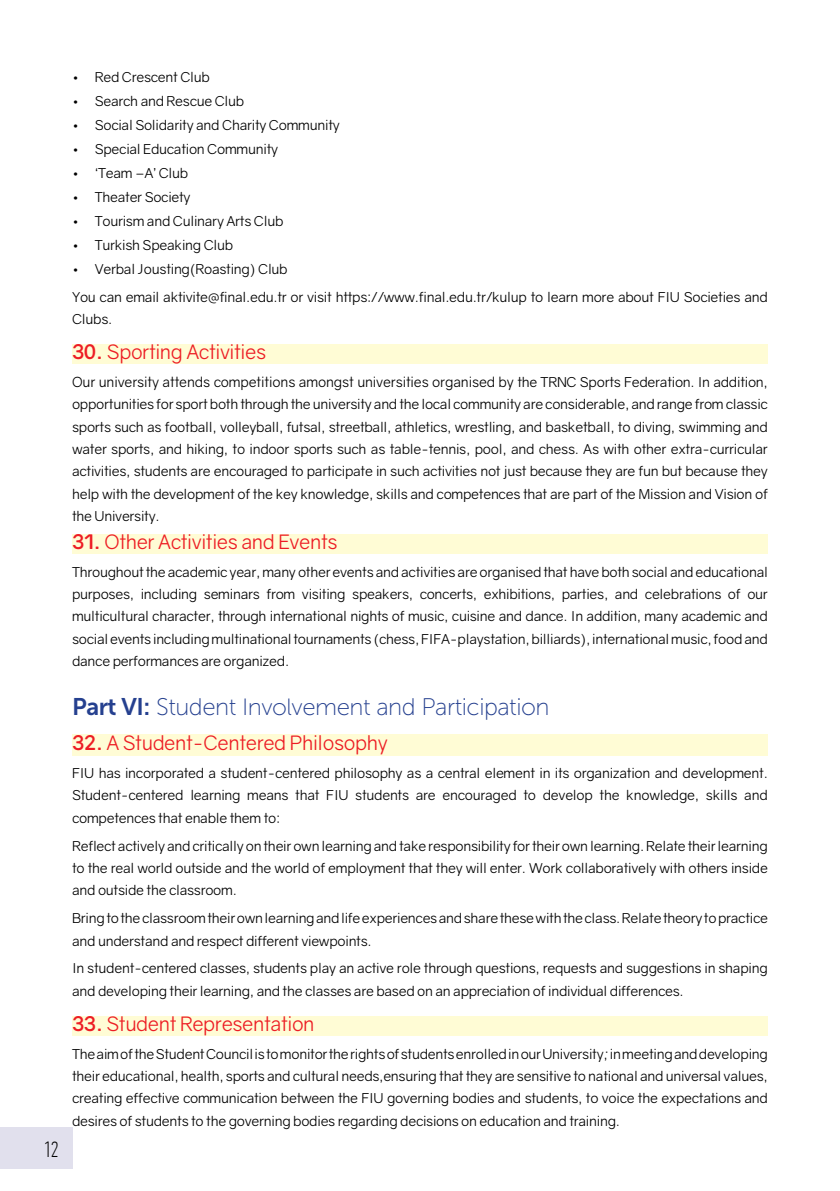
<style>
.page{position:relative;width:840px;height:1191px;background:#fff}
.page>*{position:absolute;margin:0;border:0;box-sizing:border-box;transform-origin:0 0}
.t1{font:24px "Museo Sans For Dell 100";letter-spacing:-.02em;color:#25408f}
.t2{font:100 22px "PF Din Text Comp Pro";color:#000}
.t3{font:20px "Gravity";letter-spacing:-.02em;color:#ed1d24}
.t4{font:14px "Gravity";letter-spacing:-.01em;color:#000}
.t5{font:13.8px/22.2px "Gravity";letter-spacing:-.02em;color:#000;text-align:justify}
.s1{font-weight:700}
.s2{font-size:13.8px}
.s3{font-family:"Museo Sans For Dell 700"}
.s4{font-size:23.6px}
</style>
<div class="page">
<div style="left:0;top:1127px;width:72px;height:42px;background:#e1e0ed"></div>
<div style="left:72px;top:344px;width:695px;height:20px;background:#fffcd5"></div>
<div style="left:72px;top:534px;width:695px;height:19px;background:#fffcd5"></div>
<div style="left:72px;top:734px;width:695px;height:21px;background:#fffcd5"></div>
<div style="left:72px;top:1016px;width:695px;height:19px;background:#fffcd5"></div>
<h2 class="t2" style="left:44px;top:1136px;width:16px">12</h2>
<p class="t5" style="left:72px;top:66px;width:139px">• Red Crescent Club</p>
<p class="t5" style="left:72px;top:90px;width:174px">• Search and Rescue Club</p>
<p class="t5" style="left:72px;top:114px;width:269px">• Social Solidarity and Charity Community</p>
<p class="t5" style="left:72px;top:138px;width:207px">• Special Education Community</p>
<p class="t5" style="left:72px;top:162px;width:118px">• ‘Team –A’ Club</p>
<p class="t5" style="left:72px;top:186px;width:120px">• Theater Society</p>
<p class="t5" style="left:72px;top:210px;width:213px">• Tourism and Culinary Arts Club</p>
<p class="t5" style="left:72px;top:234px;width:163px">• Turkish Speaking Club</p>
<p class="t5" style="left:72px;top:255px;width:697px;line-height:28px">• Verbal Jousting(Roasting) Club<br>You can email aktivite@final.edu.tr or visit https://www.final.edu.tr/kulup to learn more about FIU Societies and</p>
<p class="t5" style="left:72px;top:308px;width:42px">Clubs.</p>
<h3 class="t3" style="left:72px;top:340px;width:195px"><span class="s1">30.</span> Sporting Activities</h3>
<p class="t4" style="left:72px;top:374px;width:697px">Our university attends competitions amongst universities organised by <span class="s2">the TRNC Sports Federation. In addition,</span></p>
<p class="t5" style="left:72px;top:393px;width:697px">opportunities for sport both through the university and the local community are considerable, and range from classic sports such as football, volleyball, futsal, streetball, athletics, wrestling, and basketball, to diving, swimming and water sports, and hiking, to indoor sports such as table-tennis, pool, and chess. As with other extra-curricular activities, students are encouraged to participate in such activities not just because they are fun but because they help with the development of the key knowledge, skills and competences that are part of the Mission and Vision of the University.</p>
<h3 class="t3" style="left:72px;top:529px;width:267px"><span class="s1">31.</span> Other Activities and Events</h3>
<p class="t5" style="left:72px;top:561px;width:697px">Throughout the academic year, many other events and activities are organised that have both social and educational purposes, including seminars from visiting speakers, concerts, exhibitions, parties, and celebrations of our multicultural character, through international nights of music, cuisine and dance. In addition, many academic and social events including multinational tournaments (chess, FIFA-playstation, billiards), international music, food and dance performances are organized.</p>
<h1 class="t1" style="left:72px;top:694px;width:478px"><span class="s3">Part VI:</span> Student <span class="s4">Involvement</span> and Participation</h1>
<h3 class="t3" style="left:72px;top:731px;width:317px"><span class="s1">32.</span> A Student-Centered Philosophy</h3>
<p class="t5" style="left:72px;top:762px;width:696px">FIU has incorporated a student-centered philosophy as a central element in its organization and development.<br>Student-centered learning means that FIU students are encouraged to develop the knowledge, skills and competences that enable them to:</p>
<p class="t5" style="left:72px;top:834px;width:697px">Reflect actively and critically on their own learning and take responsibility for their own learning. Relate their learning to the real world outside and the world of employment that they will enter. Work collaboratively with others inside and outside the classroom.</p>
<p class="t5" style="left:72px;top:907px;width:697px">Bring to the classroom their own learning and life experiences and share these with the class. Relate theory to practice and understand and respect different viewpoints.</p>
<p class="t5" style="left:72px;top:957px;width:697px">In student-centered classes, students play an active role through questions, requests and suggestions in shaping and developing their learning, and the classes are based on an appreciation of individual differences.</p>
<h3 class="t3" style="left:72px;top:1011px;width:244px"><span class="s1">33.</span> Student Representation</h3>
<p class="t5" style="left:72px;top:1042px;width:697px">The aim of the Student Council is to monitor the rights of students enrolled in our University; in meeting and developing their educational, health, sports and cultural needs,ensuring that they are sensitive to national and universal values, creating effective communication between the FIU governing bodies and students, to voice the expectations and desires of students to the governing bodies regarding decisions on education and training.</p>
</div>
